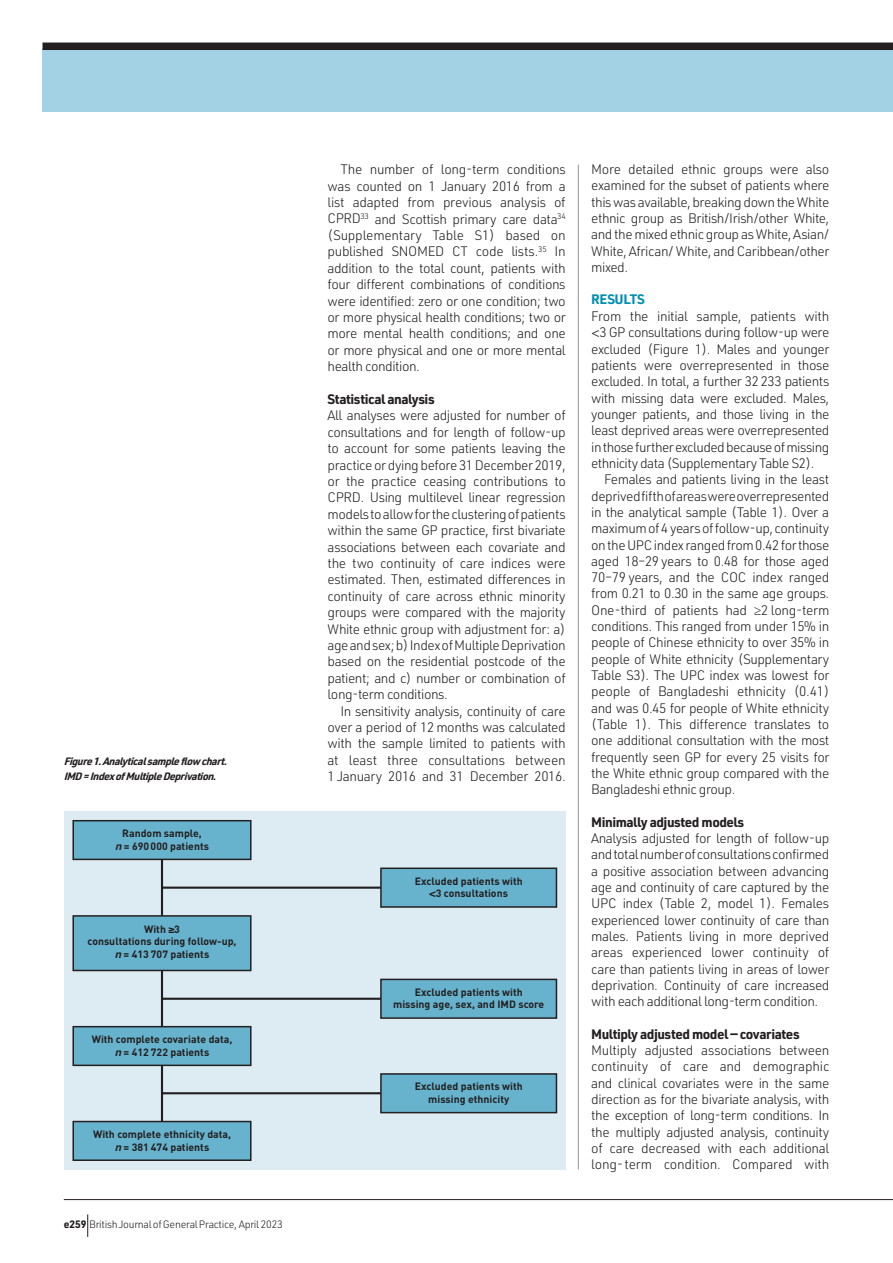
<style>
.page{position:relative;width:893px;height:1263px;background:#fff}
.page>*{position:absolute;margin:0;border:0;box-sizing:border-box;transform-origin:0 0}
.t1{font:300 13.5px/16.4px "URWDIN";letter-spacing:-.035em;color:#231f20;text-align:justify}
.t2{font:700 13.5px "URWDIN";letter-spacing:-.035em;color:#231f20}
.t3{font:700 13.5px "URWDIN";letter-spacing:-.03em;color:#008fb3}
.t4{font:700 10.5px/12.6px "DIN";color:#231f20;text-align:center}
.t5{font:italic 700 10.5px/15px "URWDIN";color:#231f20}
.t6{font:300 10.5px "URWDIN";letter-spacing:-.025em;color:#231f20}
.s1{font-family:"Helvetica";font-style:italic}
.s2{font-family:"Helvetica"}
.s3{font-weight:700}
</style>
<div class="page">
<div style="left:43px;top:48px;width:850px;height:64px;background:#a2d2e3"></div>
<div style="left:43px;top:43px;width:850px;height:7px;background:#231f20"></div>
<hr style="left:578px;top:165px;width:1px;height:1004px;background:#939598">
<div style="left:64px;top:811px;width:502px;height:358px;background:#ddecf3"></div>
<div style="left:73px;top:821px;width:178px;height:38px;background:#67b3cd"></div>
<div style="left:72px;top:820px;width:180px;height:40px;border:2px solid #231f20"></div>
<div style="left:73px;top:1027px;width:178px;height:38px;background:#67b3cd"></div>
<div style="left:72px;top:1026px;width:180px;height:40px;border:2px solid #231f20"></div>
<div style="left:73px;top:1121px;width:178px;height:39px;background:#67b3cd"></div>
<div style="left:72px;top:1121px;width:180px;height:40px;border:2px solid #231f20"></div>
<div style="left:381px;top:868px;width:175px;height:39px;background:#67b3cd"></div>
<div style="left:380px;top:867px;width:177px;height:41px;border:2px solid #231f20"></div>
<div style="left:381px;top:979px;width:175px;height:39px;background:#67b3cd"></div>
<div style="left:380px;top:979px;width:177px;height:40px;border:2px solid #231f20"></div>
<div style="left:381px;top:1074px;width:175px;height:38px;background:#67b3cd"></div>
<div style="left:380px;top:1073px;width:177px;height:40px;border:2px solid #231f20"></div>
<div style="left:73px;top:916px;width:178px;height:54px;background:#67b3cd"></div>
<div style="left:72px;top:915px;width:180px;height:56px;border:2px solid #231f20"></div>
<hr style="left:161px;top:859px;width:2px;height:57px;background:#231f20">
<hr style="left:161px;top:970px;width:2px;height:57px;background:#231f20">
<hr style="left:161px;top:1065px;width:2px;height:56px;background:#231f20">
<hr style="left:162px;top:886px;width:219px;height:3px;background:#231f20">
<hr style="left:162px;top:998px;width:219px;height:2px;background:#231f20">
<hr style="left:162px;top:1092px;width:219px;height:2px;background:#231f20">
<hr style="left:64px;top:1199px;width:829px;height:1px;background:#231f20">
<svg style="left:87px;top:1214px;width:1px;height:23px"></svg>
<p class="t5" style="left:64px;top:754px;width:168px">Figure1.Analyticalsampleflowchart.<br>IMD=IndexofMultipleDeprivation.</p>
<p class="t4" style="left:115px;top:827px;width:95px">Random sample,<br><span class="s1">n</span> = 690 000 patients</p>
<p class="t4" style="left:87px;top:922px;width:150px">With <span class="s2">≥</span>3<br>consultations during follow-up, <span class="s1">n</span> = 413 707 patients</p>
<p class="t4" style="left:92px;top:1033px;width:142px">With complete covariate data, <span class="s1">n</span> = 412 722 patients</p>
<p class="t4" style="left:93px;top:1127px;width:140px">With complete ethnicity data, <span class="s1">n</span> = 381 474 patients</p>
<p class="t6" style="left:64px;top:1218px;width:220px"><span class="s3">e259</span> BritishJournalofGeneralPractice, April 2023</p>
<p class="t1" style="left:328px;top:161px;width:240px;text-indent:13px">The number of long-term conditions was counted on 1 January 2016 from a list adapted from previous analysis of CPRD<sup>33</sup> and Scottish primary care data<sup>34 </sup>(Supplementary Table S1) based on published SNOMED CT code lists.<sup>35</sup> In addition to the total count, patients with four different combinations of conditions were identified: zero or one condition; two or more physical health conditions; two or more mental health conditions; and one or more physical and one or more mental health condition.</p>
<p class="t2" style="left:328px;top:390px;width:109px">Statistical analysis</p>
<p class="t1" style="left:328px;top:407px;width:240px">All analyses were adjusted for number of consultations and for length of follow-up to account for some patients leaving the practice or dying before 31 December 2019, or the practice ceasing contributions to CPRD. Using multilevel linear regression models to allow for the clustering of patients within the same GP practice, first bivariate associations between each covariate and the two continuity of care indices were estimated. Then, estimated differences in continuity of care across ethnic minority groups were compared with the majority White ethnic group with adjustment for: a) age and sex; b) Index of Multiple Deprivation based on the residential postcode of the patient; and c) number or combination of long-term conditions.</p>
<p class="t1" style="left:328px;top:702px;width:240px;text-indent:13px">In sensitivity analysis, continuity of care over a period of 12 months was calculated with the sample limited to patients with at least three consultations between 1 January 2016 and 31 December 2016.</p>
<p class="t4" style="left:415px;top:874px;width:109px">Excluded patients with <span class="s2">&lt;</span>3 consultations</p>
<p class="t4" style="left:393px;top:985px;width:153px">Excluded patients with<br>missing age, sex, and IMD score</p>
<p class="t4" style="left:415px;top:1080px;width:109px">Excluded patients with missing ethnicity</p>
<p class="t1" style="left:591px;top:161px;width:240px">More detailed ethnic groups were also examined for the subset of patients where this was available, breaking down the White ethnic group as British/Irish/other White, and the mixed ethnic group as White, Asian/ White, African/ White, and Caribbean/other mixed.</p>
<p class="t3" style="left:591px;top:289px;width:55px">RESULTS</p>
<p class="t1" style="left:591px;top:308px;width:240px">From the initial sample, patients with <span class="s2">&lt;</span>3 GP consultations during follow-up were excluded (Figure 1). Males and younger patients were overrepresented in those excluded. In total, a further 32 233 patients with missing data were excluded. Males, younger patients, and those living in the least deprived areas were overrepresented in those further excluded because of missing ethnicity data (Supplementary Table S2).</p>
<p class="t1" style="left:591px;top:471px;width:240px;text-indent:13px">Females and patients living in the least deprived fifth of areas were overrepresented in the analytical sample (Table 1). Over a maximum of 4 years of follow-up, continuity on the UPC index ranged from 0.42 for those aged 18–29 years to 0.48 for those aged 70–79 years, and the COC index ranged from 0.21 to 0.30 in the same age groups.<br>One-third of patients had <span class="s2">≥</span>2 long-term conditions. This ranged from under 15% in people of Chinese ethnicity to over 35% in people of White ethnicity (Supplementary Table S3). The UPC index was lowest for people of Bangladeshi ethnicity (0.41) and was 0.45 for people of White ethnicity (Table 1). This difference translates to one additional consultation with the most frequently seen GP for every 25 visits for the White ethnic group compared with the Bangladeshi ethnic group.</p>
<p class="t2" style="left:591px;top:813px;width:154px">Minimally adjusted models</p>
<p class="t1" style="left:591px;top:830px;width:240px">Analysis adjusted for length of follow-up and total number of consultations confirmed a positive association between advancing age and continuity of care captured by the UPC index (Table 2, model 1). Females experienced lower continuity of care than males. Patients living in more deprived areas experienced lower continuity of care than patients living in areas of lower deprivation. Continuity of care increased with each additional long-term condition.</p>
<p class="t2" style="left:591px;top:1025px;width:210px">Multiply adjusted model — covariates</p>
<p class="t1" style="left:591px;top:1042px;width:240px">Multiply adjusted associations between continuity of care and demographic and clinical covariates were in the same direction as for the bivariate analysis, with the exception of long-term conditions. In the multiply adjusted analysis, continuity of care decreased with each additional long- term condition. Compared with</p>
</div>
